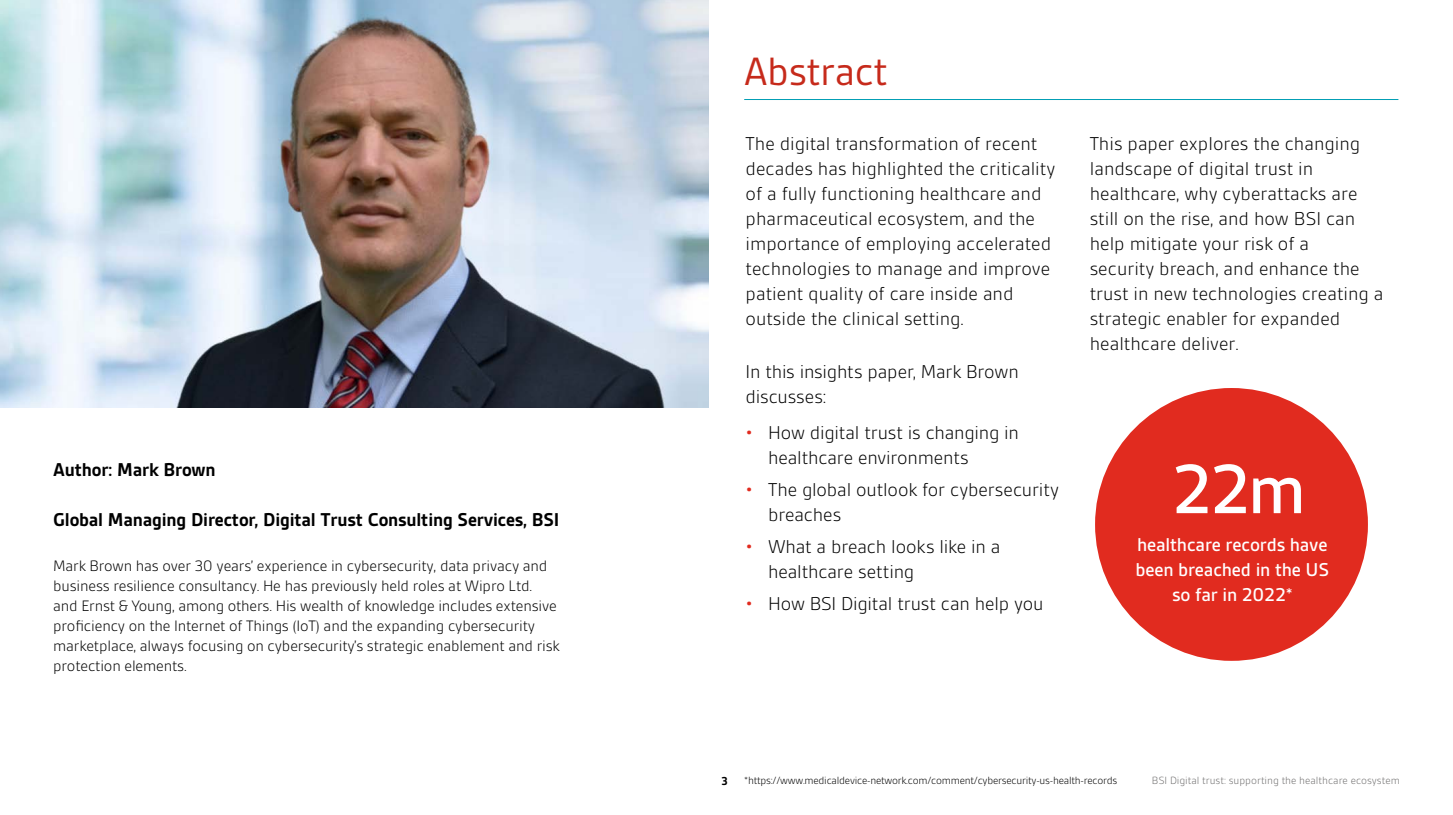
<style>
.page{position:relative;width:1453px;height:815px;background:#fff}
.page>*{position:absolute;margin:0;border:0;box-sizing:border-box;transform-origin:0 0}
.t1{font:500 75px "BSI Gesta";color:#fff}
.t2{font:42.5px "BSI Gesta";letter-spacing:-.01em;color:#c62a1b}
.t3{font:300 20px/25px "BSI Gesta";color:#000}
.t4{font:700 20px "BSI Gesta";letter-spacing:-.01em;color:#000}
.t5{font:500 20px/25px "BSI Gesta";letter-spacing:-.01em;color:#fff;text-align:center}
.t6{font:300 16.25px/20px "BSI Gesta";letter-spacing:-.01em;color:#000}
.t7{font:700 12.5px "BSI Gesta";color:#000}
.t8{font:300 11.25px "BSI Gesta";letter-spacing:-.02em;color:#000}
.t9{font:300 11.25px "BSI Gesta";color:#706f6f}
.s1{color:#e12b1f}
</style>
<div class="page">
<img style="left:0;top:0;width:709px;height:407px">
<hr style="left:744px;top:99px;width:654px;height:1px;background:#009eb5">
<div style="left:1095px;top:388px;width:273px;height:273px;background:#e12b1f;border-radius:50%"></div>
<p class="t4" style="left:53px;top:459px;width:164px">Author: Mark Brown</p>
<p class="t4" style="left:53px;top:509px;width:508px">Global Managing Director, Digital Trust Consulting Services, BSI</p>
<p class="t6" style="left:53px;top:555px;width:508px">Mark Brown has over 30 years’ experience in cybersecurity, data privacy and business resilience consultancy. He has previously held roles at Wipro Ltd. and Ernst &amp; Young, among others. His wealth of knowledge includes extensive proficiency on the Internet of Things (IoT) and the expanding cybersecurity marketplace, always focusing on cybersecurity’s strategic enablement and risk protection elements.</p>
<h2 class="t2" style="left:744px;top:49px;width:145px">Abstract</h2>
<p class="t3" style="left:746px;top:131px;width:311px">The digital transformation of recent decades has highlighted the criticality of a fully functioning healthcare and pharmaceutical ecosystem, and the importance of employing accelerated technologies to manage and improve patient quality of care inside and outside the clinical setting.</p>
<p class="t3" style="left:746px;top:359px;width:275px">In this insights paper, Mark Brown discusses:</p>
<p class="t3" style="left:768px;top:420px;width:252px;text-indent:-22px"><span class="s1">•</span> How digital trust is changing in healthcare environments</p>
<p class="t3" style="left:768px;top:477px;width:292px;text-indent:-22px"><span class="s1">•</span> The global outlook for cybersecurity breaches</p>
<p class="t3" style="left:768px;top:534px;width:234px;text-indent:-22px"><span class="s1">•</span> What a breach looks like in a healthcare setting</p>
<p class="t3" style="left:746px;top:591px;width:299px"><span class="s1">•</span> How BSI Digital trust can help you</p>
<p class="t3" style="left:1090px;top:131px;width:295px">This paper explores the changing landscape of digital trust in healthcare, why cyberattacks are still on the rise, and how BSI can help mitigate your risk of a<br>security breach, and enhance the trust in new technologies creating a strategic enabler for expanded healthcare deliver.</p>
<h1 class="t1" style="left:1171px;top:450px;width:136px">22m</h1>
<p class="t5" style="left:1135px;top:532px;width:195px">healthcare records have been breached in the US so far in 2022*</p>
<p class="t7" style="left:721px;top:775px;width:8px">3</p>
<p class="t9" style="left:1152px;top:774px;width:249px">BSI Digital trust: supporting the healthcare ecosystem</p>
<p class="t8" style="left:744px;top:774px;width:374px">*https://www.medicaldevice-network.com/comment/cybersecurity-us-health-records</p>
</div>
